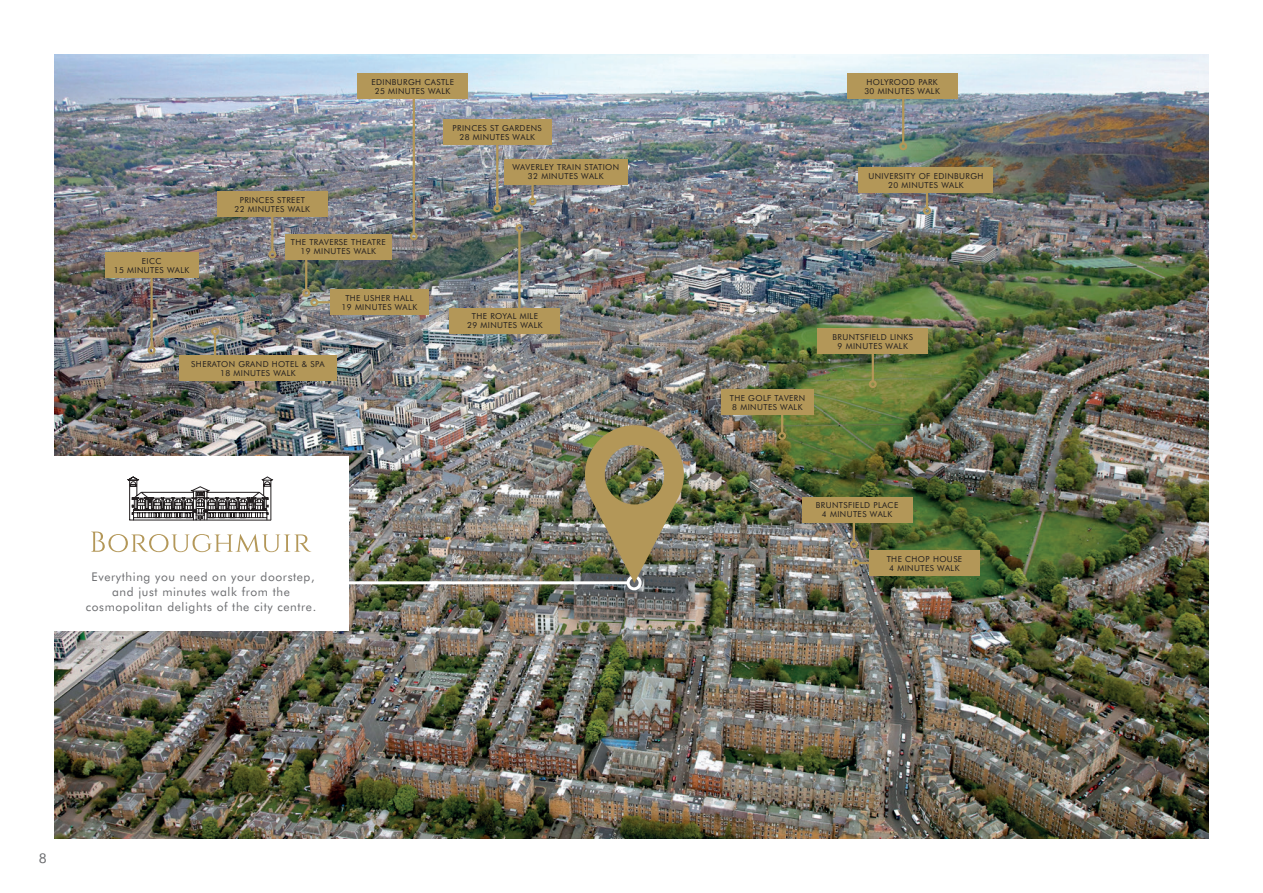
<style>
.page{position:relative;width:1263px;height:893px;background:#fff}
.page>*{position:absolute;margin:0;border:0;box-sizing:border-box;transform-origin:0 0}
.t1{font:13.5px "Futura BT";color:#6c6d70}
.t2{font:12px/15px "Futura BT";letter-spacing:.05em;color:#6c6d70;text-align:center}
.t3{font:8.25px/9px "Futura BT";letter-spacing:.05em;color:#231f20;text-align:center}
</style>
<div class="page">
<img style="left:54px;top:54px;width:1155px;height:785px">
<div style="left:357px;top:74px;width:111px;height:25px;background:#b39758"></div>
<div style="left:217px;top:191px;width:111px;height:26px;background:#b39758"></div>
<div style="left:443px;top:119px;width:108px;height:26px;background:#b39758"></div>
<div style="left:859px;top:167px;width:134px;height:26px;background:#b39758"></div>
<div style="left:817px;top:328px;width:111px;height:26px;background:#b39758"></div>
<div style="left:179px;top:355px;width:158px;height:26px;background:#b39758"></div>
<div style="left:105px;top:253px;width:93px;height:25px;background:#b39758"></div>
<div style="left:0;top:456px;width:348px;height:175px;background:#fff"></div>
<div style="left:721px;top:389px;width:92px;height:26px;background:#b39758"></div>
<div style="left:504px;top:159px;width:123px;height:26px;background:#b39758"></div>
<div style="left:450px;top:308px;width:110px;height:25px;background:#b39758"></div>
<svg style="left:127px;top:476px;width:146px;height:45px"></svg>
<svg style="left:91px;top:532px;width:220px;height:20px"></svg>
<hr style="left:330px;top:581px;width:298px;height:3px;background:#fff">
<div style="left:627px;top:575px;width:15px;height:15px;border:3px solid #fff;border-radius:50%"></div>
<img style="left:585px;top:425px;width:99px;height:158px">
<div style="left:330px;top:290px;width:99px;height:25px;background:#b39758"></div>
<div style="left:285px;top:234px;width:106px;height:25px;background:#b39758"></div>
<div style="left:847px;top:74px;width:110px;height:25px;background:#b39758"></div>
<div style="left:802px;top:497px;width:110px;height:25px;background:#b39758"></div>
<div style="left:869px;top:550px;width:111px;height:26px;background:#b39758"></div>
<hr style="left:150px;top:277px;width:3px;height:71px;background:#b39758">
<hr style="left:271px;top:216px;width:2px;height:35px;background:#b39758">
<hr style="left:413px;top:96px;width:2px;height:137px;background:#b39758">
<hr style="left:518px;top:231px;width:2px;height:79px;background:#b39758">
<hr style="left:872px;top:350px;width:2px;height:32px;background:#b39758">
<hr style="left:781px;top:412px;width:2px;height:22px;background:#b39758">
<hr style="left:853px;top:521px;width:2px;height:21px;background:#b39758">
<hr style="left:858px;top:562px;width:20px;height:2px;background:#b39758">
<hr style="left:902px;top:98px;width:2px;height:45px;background:#b39758">
<svg style="left:926px;top:193px;width:2px;height:14px"></svg>
<hr style="left:305px;top:258px;width:2px;height:32px;background:#b39758">
<hr style="left:531px;top:182px;width:3px;height:17px;background:#b39758">
<hr style="left:496px;top:143px;width:2px;height:62px;background:#b39758">
<hr style="left:214px;top:333px;width:2px;height:25px;background:#b39758">
<div style="left:148px;top:346px;width:8px;height:8px;border:2px solid #b39758;border-radius:50%"></div>
<div style="left:211px;top:327px;width:8px;height:8px;border:2px solid #b39758;border-radius:50%"></div>
<div style="left:268px;top:251px;width:8px;height:7px;border:2px solid #b39758;border-radius:50%"></div>
<div style="left:410px;top:232px;width:8px;height:8px;border:2px solid #b39758;border-radius:50%"></div>
<div style="left:493px;top:204px;width:8px;height:8px;border:2px solid #b39758;border-radius:50%"></div>
<div style="left:515px;top:224px;width:8px;height:8px;border:2px solid #b39758;border-radius:50%"></div>
<div style="left:529px;top:197px;width:7px;height:8px;border:2px solid #b39758;border-radius:50%"></div>
<div style="left:869px;top:380px;width:8px;height:8px;border:2px solid #b39758;border-radius:50%"></div>
<div style="left:778px;top:432px;width:8px;height:8px;border:2px solid #b39758;border-radius:50%"></div>
<div style="left:850px;top:540px;width:8px;height:8px;border:2px solid #b39758;border-radius:50%"></div>
<div style="left:852px;top:559px;width:8px;height:8px;border:2px solid #b39758;border-radius:50%"></div>
<div style="left:899px;top:142px;width:8px;height:8px;border:2px solid #b39758;border-radius:50%"></div>
<div style="left:923px;top:207px;width:8px;height:8px;border:2px solid #b39758;border-radius:50%"></div>
<div style="left:302px;top:289px;width:8px;height:8px;border:2px solid #b39758;border-radius:50%"></div>
<div style="left:310px;top:298px;width:8px;height:8px;border:2px solid #b39758;border-radius:50%"></div>
<svg style="left:317px;top:301px;width:13px;height:2px"></svg>
<p class="t3" style="left:371px;top:77px;width:84px">EDINBURGH CASTLE<br>25 MINUTES WALK</p>
<p class="t3" style="left:453px;top:123px;width:91px">PRINCES ST GARDENS<br>28 MINUTES WALK</p>
<p class="t3" style="left:235px;top:195px;width:77px">PRINCES STREET<br>22 MINUTES WALK</p>
<p class="t3" style="left:114px;top:256px;width:77px">EICC<br>15 MINUTES WALK</p>
<p class="t3" style="left:291px;top:238px;width:96px">THE TRAVERSE THEATRE<br>19 MINUTES WALK</p>
<p class="t3" style="left:342px;top:293px;width:77px">THE USHER HALL<br>19 MINUTES WALK</p>
<p class="t3" style="left:191px;top:359px;width:135px">SHERATON GRAND HOTEL &amp; SPA<br>18 MINUTES WALK</p>
<p class="t3" style="left:512px;top:163px;width:108px">WAVERLEY TRAIN STATION<br>32 MINUTES WALK</p>
<p class="t3" style="left:467px;top:312px;width:77px">THE ROYAL MILE<br>29 MINUTES WALK</p>
<h2 class="t2" style="left:86px;top:569px;width:232px">Everything you need on your doorstep, and just minutes walk from the cosmopolitan delights of the city centre.</h2>
<h1 class="t1" style="left:39px;top:850px;width:9px">8</h1>
<p class="t3" style="left:864px;top:77px;width:77px;text-align:left">HOLYROOD PARK<br>30 MINUTES WALK</p>
<p class="t3" style="left:868px;top:171px;width:117px">UNIVERSITY OF EDINBURGH<br>20 MINUTES WALK</p>
<p class="t3" style="left:730px;top:393px;width:77px">THE GOLF TAVERN<br>8 MINUTES WALK</p>
<p class="t3" style="left:832px;top:332px;width:82px">BRUNTSFIELD LINKS<br>9 MINUTES WALK</p>
<p class="t3" style="left:816px;top:501px;width:84px">BRUNTSFIELD PLACE<br>4 MINUTES WALK</p>
<p class="t3" style="left:887px;top:554px;width:77px">THE CHOP HOUSE<br>4 MINUTES WALK</p>
</div>
